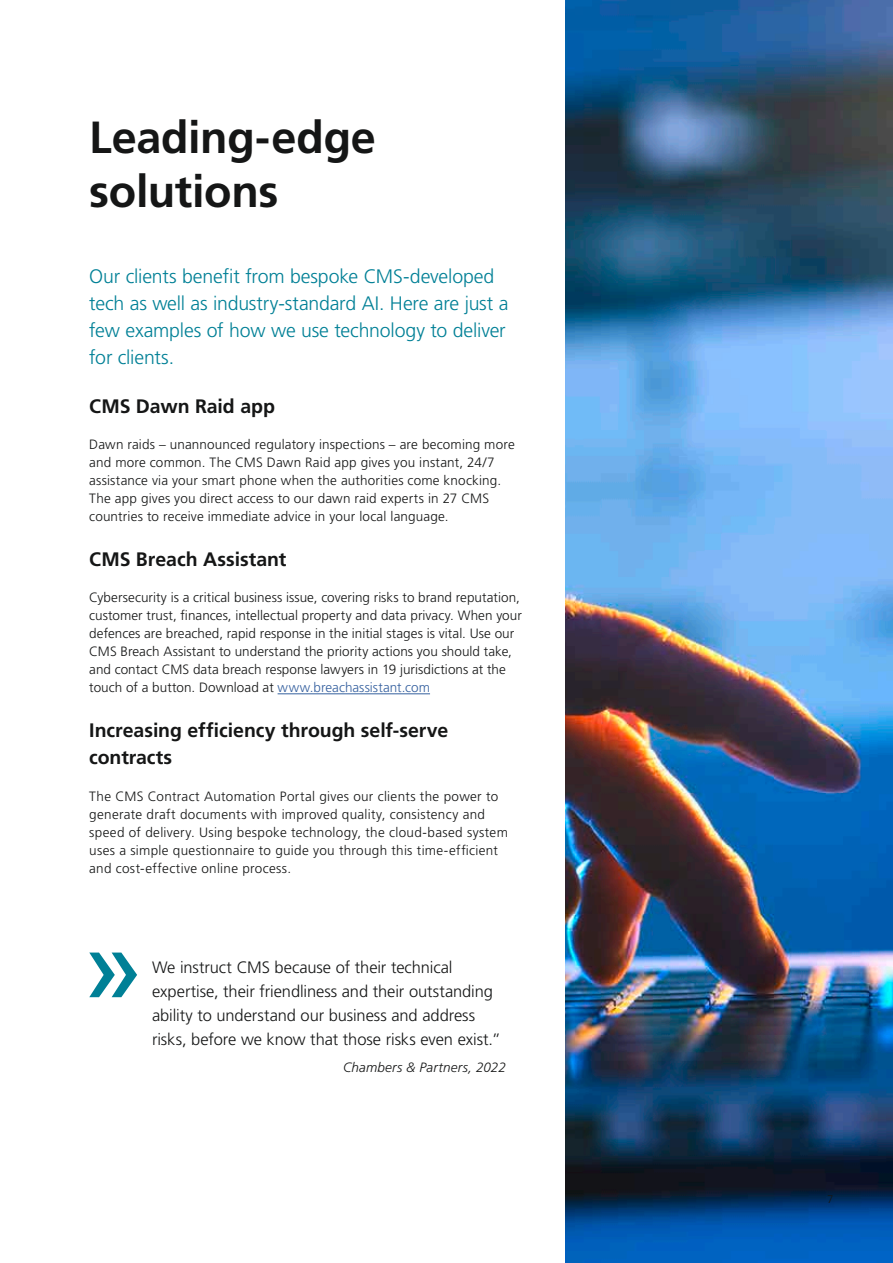
<style>
.page{position:relative;width:893px;height:1263px;background:#fff}
.page>*{position:absolute;margin:0;border:0;box-sizing:border-box;transform-origin:0 0}
.Head_3___26_31_2pt___Light___black{font:700 45px/54px "Frutiger LT Pro";letter-spacing:-.01em;color:#151616}
.Intro_2___13_18pt___Light___black{font:300 19.5px/27px "Frutiger LT Pro";letter-spacing:-.01em;color:#008096}
.Sub_1___13_18pt___Light___coloured{font:700 19.5px/27px "Frutiger LT Pro";color:#151616}
.Cit___11_16pt___Light___black{font:300 16.5px/24px "Frutiger LT Pro";letter-spacing:-.005em;color:#151616}
.Copy___9_12pt___Light___black{font:300 13.5px/18px "Frutiger LT Pro";letter-spacing:.01em;color:#151616}
.Cit___author___9_12pt___Light_Italic___b{font:italic 300 13.5px "Frutiger LT Pro";letter-spacing:.015em;color:#151616}
.Page___right___7_5_10pt___Light___black{font:300 11.25px "Frutiger LT Pro";color:#151616}
.s1{color:#35609f}
</style>
<div class="page">
<img style="left:566px;top:0;width:327px;height:1263px">
<hr style="left:278px;top:693px;width:152px;height:1px;background:#35609f">
<svg style="left:89px;top:952px;width:48px;height:45px"></svg>
<p class="Head_3___26_31_2pt___Light___black" style="left:89px;top:110px;width:288px">Leading-edge solutions</p>
<p class="Intro_2___13_18pt___Light___black" style="left:89px;top:262px;width:421px">Our clients benefit from bespoke CMS-developed tech as well as industry-standard AI. Here are just a few examples of how we use technology to deliver for clients.</p>
<p class="Sub_1___13_18pt___Light___coloured" style="left:89px;top:393px;width:187px">CMS Dawn Raid app</p>
<p class="Copy___9_12pt___Light___black" style="left:89px;top:436px;width:427px">Dawn raids – unannounced regulatory inspections – are becoming more and more common. The CMS Dawn Raid app gives you instant, 24/7 assistance via your smart phone when the authorities come knocking.<br>The app gives you direct access to our dawn raid experts in 27 CMS countries to receive immediate advice in your local language.</p>
<p class="Sub_1___13_18pt___Light___coloured" style="left:89px;top:546px;width:199px">CMS Breach Assistant</p>
<p class="Copy___9_12pt___Light___black" style="left:89px;top:589px;width:434px">Cybersecurity is a critical business issue, covering risks to brand reputation, customer trust, finances, intellectual property and data privacy. When your defences are breached, rapid response in the initial stages is vital. Use our CMS Breach Assistant to understand the priority actions you should take, and contact CMS data breach response lawyers in 19 jurisdictions at the touch of a button. Download at <span class="s1">www.breachassistant.com</span></p>
<p class="Sub_1___13_18pt___Light___coloured" style="left:89px;top:717px;width:360px">Increasing efficiency through self-serve contracts</p>
<p class="Copy___9_12pt___Light___black" style="left:89px;top:787px;width:420px">The CMS Contract Automation Portal gives our clients the power to generate draft documents with improved quality, consistency and speed of delivery. Using bespoke technology, the cloud-based system uses a simple questionnaire to guide you through this time-efficient and cost-effective online process.</p>
<p class="Cit___11_16pt___Light___black" style="left:152px;top:956px;width:350px">We instruct CMS because of their technical expertise, their friendliness and their outstanding ability to understand our business and address risks, before we know that those risks even exist.”</p>
<p class="Cit___author___9_12pt___Light_Italic___b" style="left:343px;top:1060px;width:164px">Chambers &amp; Partners, 2022</p>
<p class="Page___right___7_5_10pt___Light___black" style="left:827px;top:1193px;width:8px">7</p>
</div>
